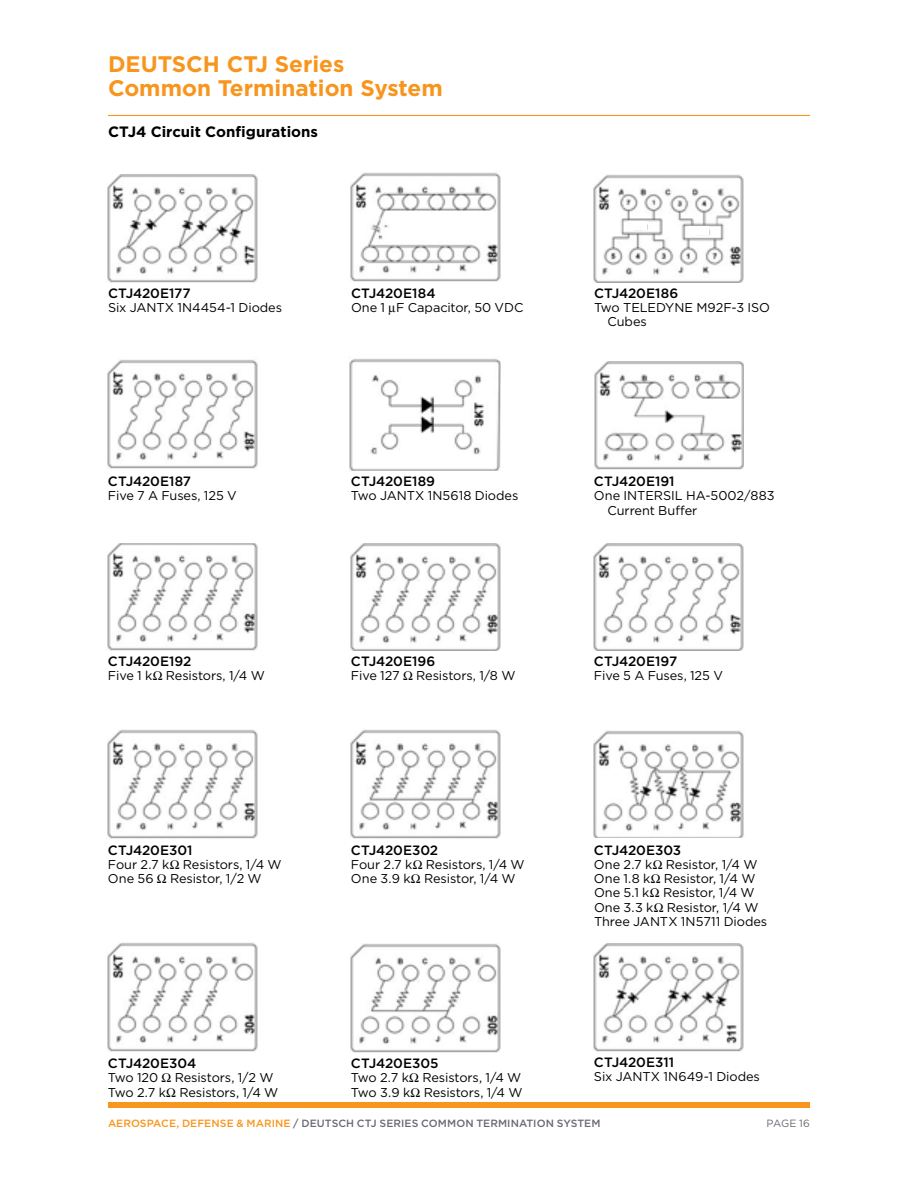
<style>
.page{position:relative;width:918px;height:1188px;background:#fff}
.page>*{position:absolute;margin:0;border:0;box-sizing:border-box;transform-origin:0 0}
.t1{font:700 22.5px/24px "Gotham";color:#f8951d}
.t2{font:700 15px "Gotham";color:#000}
.t3{font:500 13.5px "Gotham";letter-spacing:-.005em;color:#000}
.t4{font:12.75px/14.2px "Gotham";letter-spacing:-.005em;color:#000}
.t5{font:500 10.5px "Gotham";letter-spacing:.005em;color:#696b73}
.t6{font:10.5px "Gotham";letter-spacing:-.005em;color:#696b73}
.s1{color:#f8951d}
</style>
<div class="page">
<div style="left:108px;top:1102px;width:702px;height:6px;background:#f8951d"></div>
<hr style="left:108px;top:115px;width:702px;height:1px;background:#f8951d">
<img style="left:593px;top:943px;width:151px;height:108px">
<img style="left:107px;top:359px;width:151px;height:110px">
<hr style="left:348px;top:357px;width:153px;height:1px;background:#000">
<hr style="left:348px;top:473px;width:153px;height:1px;background:#000">
<img style="left:349px;top:357px;width:152px;height:114px">
<img style="left:594px;top:361px;width:150px;height:109px">
<img style="left:107px;top:543px;width:151px;height:108px">
<img style="left:350px;top:543px;width:151px;height:108px">
<img style="left:593px;top:543px;width:151px;height:108px">
<img style="left:107px;top:729px;width:151px;height:110px">
<hr style="left:348px;top:729px;width:153px;height:1px;background:#000">
<hr style="left:348px;top:845px;width:153px;height:1px;background:#000">
<img style="left:350px;top:729px;width:151px;height:110px">
<img style="left:594px;top:730px;width:150px;height:107px">
<img style="left:107px;top:942px;width:151px;height:110px">
<img style="left:350px;top:943px;width:151px;height:110px">
<img style="left:107px;top:174px;width:151px;height:108px">
<img style="left:350px;top:172px;width:151px;height:110px">
<img style="left:593px;top:174px;width:151px;height:108px">
<div style="left:629px;top:222px;width:17px;height:8px;background:#fff"></div>
<div style="left:688px;top:226px;width:21px;height:9px;background:#fff"></div>
<h1 class="t1" style="left:108px;top:52px;width:336px">DEUTSCH CTJ Series<br>Common Termination System</h1>
<p class="t2" style="left:108px;top:121px;width:212px">CTJ4 Circuit Configurations</p>
<p class="t3" style="left:108px;top:284px;width:84px">CTJ420E177</p>
<p class="t4" style="left:108px;top:300px;width:176px">Six JANTX 1N4454-1 Diodes</p>
<p class="t3" style="left:351px;top:284px;width:86px">CTJ420E184</p>
<p class="t4" style="left:351px;top:300px;width:174px">One 1 F Capacitor, 50 VDC</p>
<p class="t3" style="left:108px;top:472px;width:85px">CTJ420E187</p>
<p class="t4" style="left:108px;top:488px;width:130px">Five 7 A Fuses, 125 V</p>
<p class="t3" style="left:108px;top:652px;width:85px">CTJ420E192</p>
<p class="t4" style="left:108px;top:668px;width:158px">Five 1 k Resistors, 1/4 W</p>
<p class="t3" style="left:351px;top:472px;width:86px">CTJ420E189</p>
<p class="t4" style="left:351px;top:488px;width:169px">Two JANTX 1N5618 Diodes</p>
<p class="t3" style="left:351px;top:652px;width:86px">CTJ420E196</p>
<p class="t4" style="left:351px;top:668px;width:50px">Five 127</p>
<p class="t4" style="left:416px;top:668px;width:101px">Resistors, 1/8 W</p>
<p class="t3" style="left:108px;top:841px;width:86px">CTJ420E301</p>
<p class="t4" style="left:108px;top:857px;width:175px">Four 2.7 k Resistors, 1/4 W<br>One 56</p>
<p class="t4" style="left:170px;top:871px;width:93px">Resistor, 1/2 W</p>
<p class="t3" style="left:351px;top:841px;width:89px">CTJ420E302</p>
<p class="t4" style="left:351px;top:857px;width:175px">Four 2.7 k Resistors, 1/4 W<br>One 3.9 k Resistor, 1/4 W</p>
<p class="t3" style="left:108px;top:1054px;width:90px">CTJ420E304</p>
<p class="t4" style="left:108px;top:1070px;width:52px">Two 120</p>
<p class="t4" style="left:108px;top:1070px;width:172px;text-indent:67px">Resistors, 1/2 W<br>Two 2.7 k Resistors, 1/4 W</p>
<p class="t3" style="left:351px;top:1054px;width:89px">CTJ420E305</p>
<p class="t4" style="left:351px;top:1070px;width:173px">Two 2.7 k Resistors, 1/4 W<br>Two 3.9 k Resistors, 1/4 W</p>
<p class="t3" style="left:594px;top:284px;width:86px">CTJ420E186</p>
<p class="t4" style="left:608px;top:300px;width:164px;text-indent:-14px">Two TELEDYNE M92F-3 ISO<br>Cubes</p>
<p class="t3" style="left:594px;top:472px;width:82px">CTJ420E191</p>
<p class="t4" style="left:607px;top:488px;width:169px;text-indent:-14px">One INTERSIL HA-5002/883<br>Current Buffer</p>
<p class="t3" style="left:594px;top:652px;width:85px">CTJ420E197</p>
<p class="t4" style="left:594px;top:668px;width:130px">Five 5 A Fuses, 125 V</p>
<p class="t3" style="left:594px;top:841px;width:89px">CTJ420E303</p>
<p class="t4" style="left:594px;top:857px;width:175px">One 2.7 k Resistor, 1/4 W<br>One 1.8 k Resistor, 1/4 W<br>One 5.1 k Resistor, 1/4 W<br>One 3.3 k Resistor, 1/4 W<br>Three JANTX 1N5711 Diodes</p>
<p class="t3" style="left:594px;top:1053px;width:82px">CTJ420E311</p>
<p class="t4" style="left:594px;top:1069px;width:167px">Six JANTX 1N649-1 Diodes</p>
<p class="t5" style="left:108px;top:1116px;width:494px"><span class="s1">AEROSPACE, DEFENSE &amp; MARINE</span> / DEUTSCH CTJ SERIES COMMON TERMINATION SYSTEM</p>
<p class="t6" style="left:767px;top:1116px;width:45px">PAGE 16</p>
</div>
